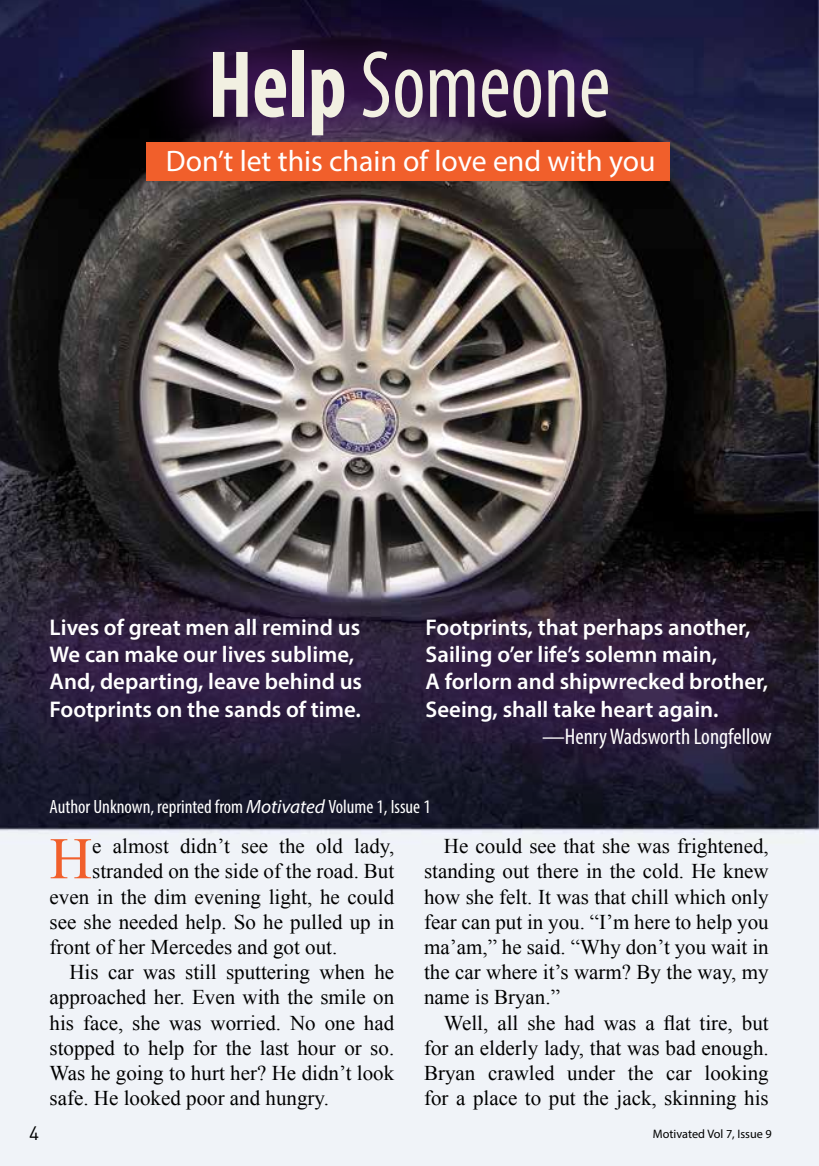
<style>
.page{position:relative;width:819px;height:1166px;background:#fff}
.page>*{position:absolute;margin:0;border:0;box-sizing:border-box;transform-origin:0 0}
.t1{font:condensed 96.25px "Myriad Pro";color:#f2f0e2;scale:.9 1}
.t2{font:58.98px "Times New Roman";color:#f15f2b}
.t3{font:29.75px "Myriad Pro";color:#fff}
.t4{font:600 22.75px/27.3px "Myriad Pro";color:#fff}
.t5{font:condensed 22.75px "Myriad Pro";color:#fff}
.t6{font:21px/25.2px "Times New Roman";color:#000;text-align:justify}
.t7{font:condensed 19.25px "Myriad Pro";color:#fff}
.t8{font:19.25px "DIN Pro";color:#000}
.t9{font:12.25px "Myriad Pro";color:#000}
.s1{font-weight:700}
.s2{font-style:italic;font-stretch:normal}
</style>
<div class="page">
<img style="left:0;top:0;width:819px;height:1166px">
<div style="left:143px;top:0;width:532px;height:202px;background:#4d1b6c;opacity:.95"></div>
<div style="left:0;top:546px;width:819px;height:273px;background:#4d1b6c;opacity:.41"></div>
<div style="left:146px;top:142px;width:523px;height:39px;background:#f15f2b"></div>
<h1 class="t1" style="left:208px;top:27px;width:448px"><span class="s1">Help</span> Someone</h1>
<h3 class="t3" style="left:166px;top:143px;width:491px">Don’t let this chain of love end with you</h3>
<p class="t4" style="left:50px;top:613px;width:314px">Lives of great men all remind us<br>We can make our lives sublime,<br>And, departing, leave behind us<br>Footprints on the sands of time.</p>
<p class="t4" style="left:425px;top:613px;width:344px">Footprints, that perhaps another, Sailing o’er life’s solemn main,<br>A forlorn and shipwrecked brother, Seeing, shall take heart again.</p>
<p class="t5" style="left:542px;top:723px;width:231px">—Henry Wadsworth Longfellow</p>
<p class="t7" style="left:50px;top:795px;width:382px">Author Unknown, reprinted from <span class="s2">Motivated</span> Volume 1, Issue 1</p>
<h2 class="t2" style="left:50px;top:819px;width:44px">H</h2>
<p class="t6" style="left:92px;top:833px;width:303px">e almost didn’t see the old lady,</p>
<p class="t6" style="left:92px;top:858px;width:303px">stranded on the side of the road. But</p>
<p class="t6" style="left:50px;top:883px;width:346px">even in the dim evening light, he could</p>
<p class="t6" style="left:50px;top:909px;width:346px">see she needed help. So he pulled up in</p>
<p class="t6" style="left:50px;top:934px;width:289px">front of her Mercedes and got out.</p>
<p class="t6" style="left:69px;top:959px;width:326px">His car was still sputtering when he</p>
<p class="t6" style="left:50px;top:984px;width:346px">approached her. Even with the smile on</p>
<p class="t6" style="left:50px;top:1009px;width:346px">his face, she was worried. No one had</p>
<p class="t6" style="left:50px;top:1035px;width:346px">stopped to help for the last hour or so.</p>
<p class="t6" style="left:50px;top:1060px;width:346px">Was he going to hurt her? He didn’t look</p>
<p class="t6" style="left:50px;top:1085px;width:281px">safe. He looked poor and hungry.</p>
<p class="t6" style="left:424px;top:833px;width:346px;text-indent:20px">He could see that she was frightened, standing out there in the cold. He knew how she felt. It was that chill which only fear can put in you. “I’m here to help you ma’am,” he said. “Why don’t you wait in the car where it’s warm? By the way, my name is Bryan.”</p>
<p class="t6" style="left:424px;top:1009px;width:346px;text-indent:20px">Well, all she had was a flat tire, but for an elderly lady, that was bad enough.<br>Bryan crawled under the car looking for a place to put the jack, skinning his</p>
<p class="t8" style="left:29px;top:1119px;width:12px">4</p>
<p class="t9" style="left:652px;top:1126px;width:120px">Motivated Vol 7, Issue 9</p>
</div>
